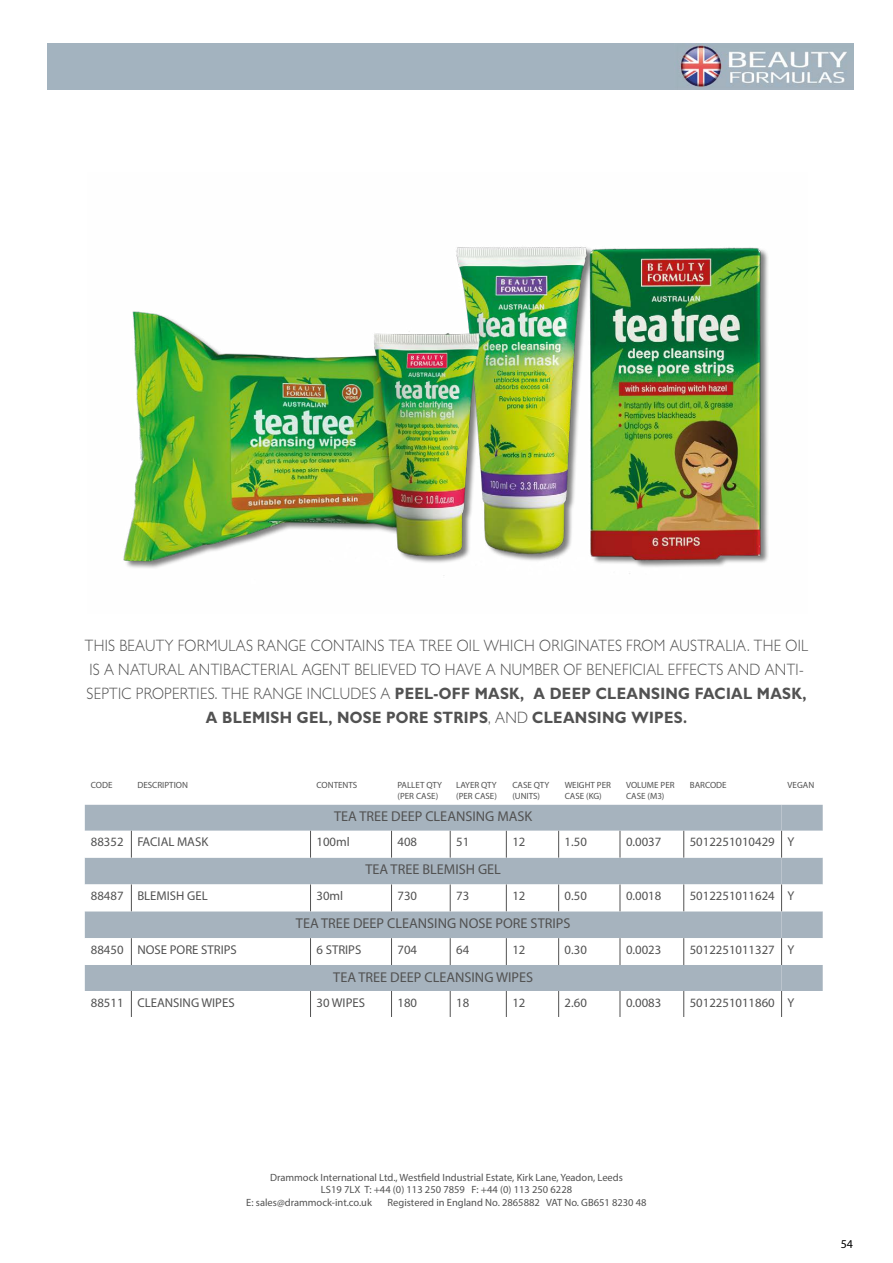
<style>
.page{position:relative;width:893px;height:1263px;background:#fff}
.page>*{position:absolute;margin:0;border:0;box-sizing:border-box;transform-origin:0 0}
.t1{font:300 16.5px/24px "Gill Sans";letter-spacing:.02em;color:#525252;text-align:center;scale:.9 1}
.t2{font:14.25px "Myriad Pro";color:#525252}
.t3{font:12.75px "Myriad Pro";color:#525252}
.t4{font:12px "Myriad Pro";color:#000}
.t5{font:10.5px "Myriad Pro";color:#525252}
.t6{font:9px/10.8px "Myriad Pro";color:#525252}
.s1{font-weight:700}
</style>
<div class="page">
<div style="left:48px;top:43px;width:806px;height:47px;background:#a3b3bf"></div>
<img style="left:123px;top:247px;width:645px;height:329px">
<img style="left:680px;top:45px;width:167px;height:42px">
<div style="left:85px;top:805px;width:696px;height:26px;background:#a6b3be"></div>
<svg style="left:85px;top:831px;width:696px;height:186px"></svg>
<svg style="left:131px;top:831px;width:1px;height:27px"></svg>
<svg style="left:310px;top:831px;width:1px;height:27px"></svg>
<svg style="left:391px;top:831px;width:1px;height:27px"></svg>
<svg style="left:450px;top:831px;width:1px;height:27px"></svg>
<svg style="left:506px;top:831px;width:1px;height:27px"></svg>
<svg style="left:558px;top:831px;width:1px;height:27px"></svg>
<svg style="left:620px;top:831px;width:1px;height:27px"></svg>
<svg style="left:683px;top:831px;width:1px;height:27px"></svg>
<svg style="left:131px;top:884px;width:1px;height:27px"></svg>
<svg style="left:310px;top:884px;width:1px;height:27px"></svg>
<svg style="left:391px;top:884px;width:1px;height:27px"></svg>
<svg style="left:450px;top:884px;width:1px;height:27px"></svg>
<svg style="left:506px;top:884px;width:1px;height:27px"></svg>
<svg style="left:558px;top:884px;width:1px;height:27px"></svg>
<svg style="left:620px;top:884px;width:1px;height:27px"></svg>
<svg style="left:683px;top:884px;width:1px;height:27px"></svg>
<svg style="left:131px;top:938px;width:1px;height:27px"></svg>
<svg style="left:310px;top:938px;width:1px;height:27px"></svg>
<svg style="left:391px;top:938px;width:1px;height:27px"></svg>
<svg style="left:450px;top:938px;width:1px;height:27px"></svg>
<svg style="left:506px;top:938px;width:1px;height:27px"></svg>
<svg style="left:558px;top:938px;width:1px;height:27px"></svg>
<svg style="left:620px;top:938px;width:1px;height:27px"></svg>
<svg style="left:683px;top:938px;width:1px;height:27px"></svg>
<svg style="left:131px;top:991px;width:1px;height:26px"></svg>
<svg style="left:310px;top:991px;width:1px;height:26px"></svg>
<svg style="left:391px;top:991px;width:1px;height:26px"></svg>
<svg style="left:450px;top:991px;width:1px;height:26px"></svg>
<svg style="left:506px;top:991px;width:1px;height:26px"></svg>
<svg style="left:558px;top:991px;width:1px;height:26px"></svg>
<svg style="left:620px;top:991px;width:1px;height:26px"></svg>
<svg style="left:683px;top:991px;width:1px;height:26px"></svg>
<svg style="left:781px;top:805px;width:42px;height:212px"></svg>
<p class="t1" style="left:85px;top:633px;width:805px">THIS BEAUTY FORMULAS RANGE CONTAINS TEA TREE OIL WHICH ORIGINATES FROM AUSTRALIA. THE OIL IS A NATURAL ANTIBACTERIAL AGENT BELIEVED TO HAVE A NUMBER OF BENEFICIAL EFFECTS AND ANTI-SEPTIC PROPERTIES. THE RANGE INCLUDES A <span class="s1">PEEL-OFF MASK, A DEEP CLEANSING FACIAL MASK, A BLEMISH GEL, NOSE PORE STRIPS</span>, AND <span class="s1">CLEANSING WIPES.</span></p>
<p class="t6" style="left:91px;top:779px;width:23px">CODE</p>
<p class="t6" style="left:137px;top:779px;width:52px">DESCRIPTION</p>
<p class="t6" style="left:317px;top:779px;width:42px">CONTENTS</p>
<p class="t6" style="left:398px;top:779px;width:46px">PALLET QTY (PER CASE)</p>
<p class="t6" style="left:456px;top:779px;width:42px">LAYER QTY (PER CASE)</p>
<p class="t6" style="left:512px;top:779px;width:39px">CASE QTY (UNITS)</p>
<p class="t6" style="left:565px;top:779px;width:48px">WEIGHT PER<br>CASE (KG)</p>
<p class="t6" style="left:626px;top:779px;width:50px">VOLUME PER<br>CASE (M3)</p>
<p class="t6" style="left:690px;top:779px;width:38px">BARCODE</p>
<p class="t6" style="left:788px;top:779px;width:28px">VEGAN</p>
<p class="t2" style="left:334px;top:808px;width:200px">TEA TREE DEEP CLEANSING MASK</p>
<p class="t3" style="left:91px;top:834px;width:119px">88352 FACIAL MASK</p>
<p class="t3" style="left:317px;top:834px;width:35px">100ml</p>
<p class="t3" style="left:398px;top:834px;width:21px">408</p>
<p class="t3" style="left:456px;top:834px;width:15px">51</p>
<p class="t3" style="left:512px;top:834px;width:15px">12</p>
<p class="t3" style="left:565px;top:834px;width:24px">1.50</p>
<p class="t3" style="left:626px;top:834px;width:37px">0.0037</p>
<p class="t3" style="left:690px;top:834px;width:106px">5012251010429 Y</p>
<p class="t2" style="left:365px;top:861px;width:137px">TEA TREE BLEMISH GEL</p>
<p class="t3" style="left:91px;top:888px;width:118px">88487 BLEMISH GEL</p>
<p class="t3" style="left:317px;top:888px;width:28px">30ml</p>
<p class="t3" style="left:398px;top:888px;width:21px">730</p>
<p class="t3" style="left:456px;top:888px;width:15px">73</p>
<p class="t3" style="left:512px;top:888px;width:15px">12</p>
<p class="t3" style="left:565px;top:888px;width:24px">0.50</p>
<p class="t3" style="left:626px;top:888px;width:37px">0.0018</p>
<p class="t3" style="left:690px;top:888px;width:106px">5012251011624 Y</p>
<p class="t2" style="left:296px;top:914px;width:276px">TEA TREE DEEP CLEANSING NOSE PORE STRIPS</p>
<p class="t3" style="left:91px;top:941px;width:148px">88450 NOSE PORE STRIPS</p>
<p class="t3" style="left:317px;top:941px;width:46px">6 STRIPS</p>
<p class="t3" style="left:398px;top:941px;width:21px">704</p>
<p class="t3" style="left:456px;top:941px;width:15px">64</p>
<p class="t3" style="left:512px;top:941px;width:15px">12</p>
<p class="t3" style="left:565px;top:941px;width:24px">0.30</p>
<p class="t3" style="left:626px;top:941px;width:37px">0.0023</p>
<p class="t3" style="left:690px;top:941px;width:106px">5012251011327 Y</p>
<p class="t2" style="left:333px;top:968px;width:201px">TEA TREE DEEP CLEANSING WIPES</p>
<p class="t3" style="left:91px;top:994px;width:145px">88511 CLEANSING WIPES</p>
<p class="t3" style="left:317px;top:994px;width:50px">30 WIPES</p>
<p class="t3" style="left:398px;top:994px;width:21px">180</p>
<p class="t3" style="left:456px;top:994px;width:15px">18</p>
<p class="t3" style="left:512px;top:994px;width:15px">12</p>
<p class="t3" style="left:565px;top:994px;width:24px">2.60</p>
<p class="t3" style="left:626px;top:994px;width:37px">0.0083</p>
<p class="t3" style="left:690px;top:994px;width:106px">5012251011860 Y</p>
<p class="t5" style="left:270px;top:1171px;width:354px">Drammock International Ltd., Westfield Industrial Estate, Kirk Lane, Yeadon, Leeds</p>
<p class="t5" style="left:321px;top:1183px;width:253px">LS19 7LX T: +44 (0) 113 250 7859 F: +44 (0) 113 250 6228</p>
<p class="t5" style="left:246px;top:1196px;width:127px">E: sales@drammock-int.co.uk</p>
<p class="t5" style="left:388px;top:1196px;width:261px">Registered in England No. 2865882 VAT No. GB651 8230 48</p>
<p class="t4" style="left:841px;top:1236px;width:14px">54</p>
</div>
